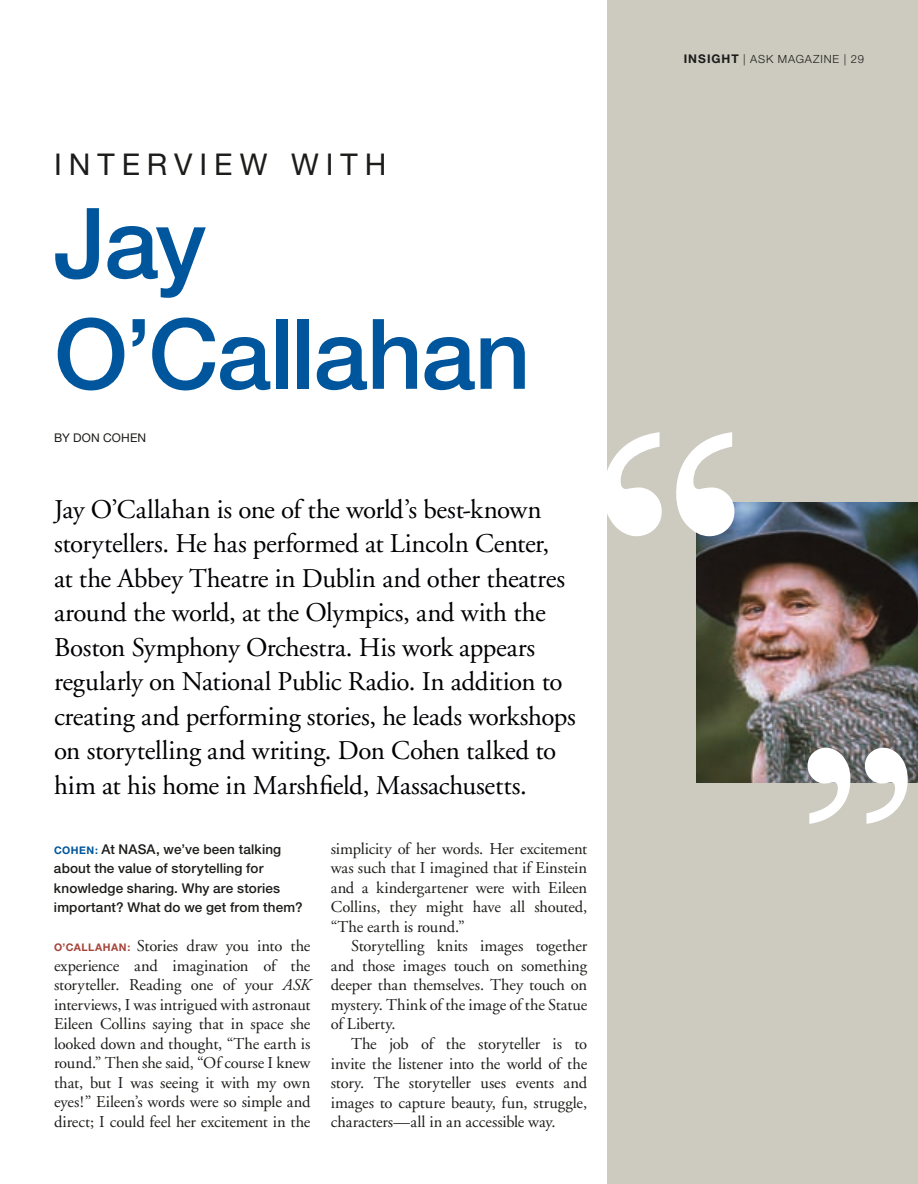
<style>
.page{position:relative;width:918px;height:1184px;background:#fff}
.page>*{position:absolute;margin:0;border:0;box-sizing:border-box;transform-origin:0 0}
.t1{font:500 97.5px/111px "Helvetica Neue";letter-spacing:-.015em;color:#00569c}
.t2{font:30px "Helvetica Neue";letter-spacing:.23em;color:#1c1c1a}
.t3{font:27px/34.5px "Adobe Garamond";letter-spacing:-.01em;color:#000004}
.t4{font:16.5px/19.5px "Adobe Garamond";letter-spacing:-.005em;color:#1c1c1a;text-align:justify}
.t5{font:500 13.5px/19.5px "Helvetica Neue";letter-spacing:.01em;color:#1c1c1a}
.t6{font:12px "Helvetica Neue";letter-spacing:.015em;color:#1c1c1a}
.t7{font:300 11.25px "Helvetica Neue";letter-spacing:.075em;color:#1c1c1a}
.s1{font-weight:700;font-size:10.5px;color:#00569c}
.s2{font-family:"Helvetica Neue";font-weight:700;font-size:10.5px;color:#a64539}
.s3{font-style:italic}
.s4{font-weight:700;font-size:12px}
</style>
<div class="page">
<div style="left:608px;top:0;width:310px;height:1184px;background:#cdcbc0"></div>
<svg style="left:607px;top:432px;width:55px;height:104px"></svg>
<img style="left:696px;top:502px;width:222px;height:280px">
<svg style="left:676px;top:432px;width:58px;height:104px"></svg>
<svg style="left:808px;top:747px;width:42px;height:77px"></svg>
<svg style="left:865px;top:747px;width:43px;height:77px"></svg>
<p class="t2" style="left:54px;top:147px;width:334px">INTERvIEW WITH</p>
<h1 class="t1" style="left:54px;top:187px;width:478px">Jay<br>O’Callahan</h1>
<p class="t6" style="left:54px;top:430px;width:94px">BY DON COHEN</p>
<h2 class="t3" style="left:54px;top:492px;width:523px">Jay O’Callahan is one of the world’s best-known storytellers. He has performed at Lincoln Center,<br>at the Abbey Theatre in Dublin and other theatres around the world, at the Olympics, and with the Boston Symphony Orchestra. His work appears regularly on National Public Radio. In addition to creating and performing stories, he leads workshops on storytelling and writing. Don Cohen talked to him at his home in Marshfield, Massachusetts.</h2>
<p class="t5" style="left:54px;top:839px;width:250px"><span class="s1">cOHEN:</span> At NASA, we’ve been talking about the value of storytelling for knowledge sharing. Why are stories important? What do we get from them?</p>
<p class="t4" style="left:54px;top:936px;width:258px"><span class="s2">O’cALLAHAN:</span> Stories draw you into the experience and imagination of the storyteller. Reading one of your <span class="s3">ASK </span>interviews, I was intrigued with astronaut Eileen Collins saying that in space she looked down and thought, “The earth is round.” Then she said, “Of course I knew that, but I was seeing it with my own eyes!” Eileen’s words were so simple and direct; I could feel her excitement in the</p>
<p class="t4" style="left:331px;top:839px;width:258px">simplicity of her words. Her excitement</p>
<p class="t4" style="left:331px;top:858px;width:258px">was such that I imagined that if Einstein</p>
<p class="t4" style="left:331px;top:878px;width:258px">and a kindergartener were with Eileen</p>
<p class="t4" style="left:331px;top:897px;width:258px">Collins, they might have all shouted,</p>
<p class="t4" style="left:331px;top:917px;width:135px">“The earth is round.”</p>
<p class="t4" style="left:351px;top:936px;width:238px">Storytelling knits images together</p>
<p class="t4" style="left:331px;top:956px;width:258px">and those images touch on something</p>
<p class="t4" style="left:331px;top:976px;width:258px">deeper than themselves. They touch on</p>
<p class="t4" style="left:331px;top:995px;width:258px">mystery. Think of the image of the Statue</p>
<p class="t4" style="left:331px;top:1015px;width:66px">of Liberty.</p>
<p class="t4" style="left:351px;top:1034px;width:238px">The job of the storyteller is to</p>
<p class="t4" style="left:331px;top:1054px;width:258px">invite the listener into the world of the</p>
<p class="t4" style="left:331px;top:1073px;width:258px">story. The storyteller uses events and</p>
<p class="t4" style="left:331px;top:1093px;width:258px">images to capture beauty, fun, struggle,</p>
<p class="t4" style="left:331px;top:1112px;width:226px">characters—all in an accessible way.</p>
<p class="t7" style="left:684px;top:53px;width:182px"><span class="s4">INSIGHT</span> | ASK MAGAZINE | 29</p>
</div>
